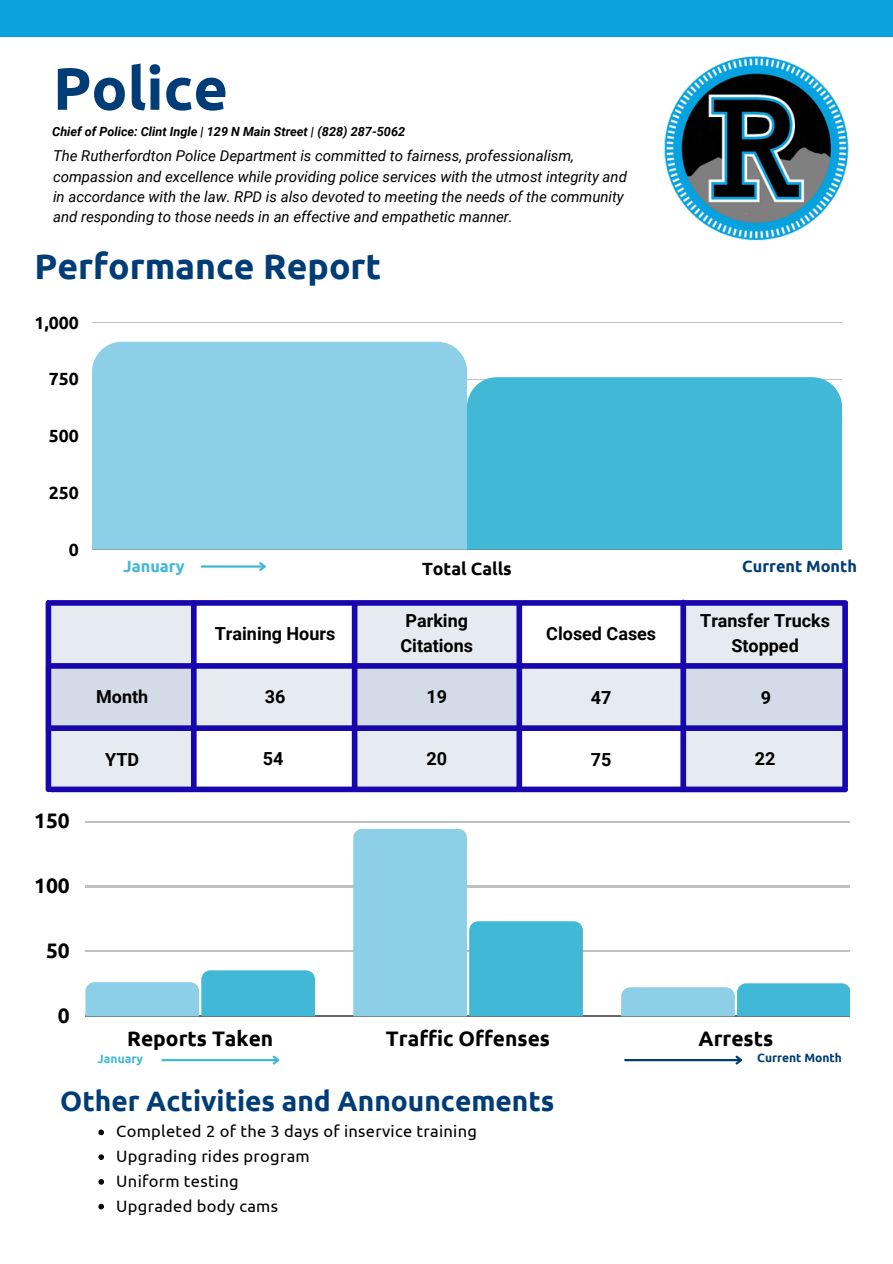
<style>
.page{position:relative;width:893px;height:1264px;background:#fff}
.page>*{position:absolute;margin:0;border:0;box-sizing:border-box;transform-origin:0 0}
.t1{font:700 59.55px "Ubuntu";color:#003c75}
.t2{font:700 35.55px "Ubuntu";color:#003c75}
.t3{font:700 28.05px "Ubuntu";color:#003c75}
.t4{font:700 21px "Ubuntu";color:#000}
.t5{font:700 18px/24.8px "Roboto";color:#000}
.t6{font:700 17.7px "Ubuntu";color:#000}
.t7{font:16.5px/24.8px "Ubuntu";letter-spacing:.015em;color:#000}
.t8{font:700 16.2px "Ubuntu";color:#003c75}
.t9{font:700 16.2px "Ubuntu";color:#41b8d5}
.t10{font:italic 15px/20.2px "Roboto";color:#000}
.t11{font:italic 700 12.6px "Roboto";color:#000}
.t12{font:700 12px "Ubuntu";color:#003c75}
.t13{font:700 12px "Ubuntu";color:#41b8d5}
</style>
<div class="page">
<div style="left:0;top:0;width:892px;height:36px;background:#0ba2de"></div>
<img style="left:664px;top:56px;width:185px;height:185px">
<hr style="left:92px;top:322px;width:749px;height:1px;background:#000">
<hr style="left:92px;top:549px;width:749px;height:1px;background:#000">
<div style="left:92px;top:342px;width:375px;height:207px;background:#8ccfe7"></div>
<div style="left:467px;top:377px;width:375px;height:172px;background:#41b8d5"></div>
<svg style="left:98px;top:1129px;width:6px;height:6px"></svg>
<svg style="left:98px;top:1154px;width:6px;height:5px"></svg>
<svg style="left:98px;top:1179px;width:6px;height:5px"></svg>
<svg style="left:98px;top:1203px;width:6px;height:6px"></svg>
<hr style="left:202px;top:565px;width:62px;height:2px;background:#41b8d5">
<svg style="left:257px;top:562px;width:9px;height:9px"></svg>
<hr style="left:162px;top:1058px;width:116px;height:3px;background:#41b8d5">
<svg style="left:270px;top:1055px;width:10px;height:10px"></svg>
<hr style="left:625px;top:1058px;width:115px;height:3px;background:#003c75">
<svg style="left:733px;top:1055px;width:10px;height:10px"></svg>
<hr style="left:85px;top:821px;width:765px;height:1px;background:#000">
<hr style="left:85px;top:885px;width:765px;height:2px;background:#000">
<hr style="left:85px;top:950px;width:765px;height:1px;background:#000">
<hr style="left:85px;top:1015px;width:765px;height:1px;background:#000">
<svg style="left:85px;top:970px;width:230px;height:46px;background:#79cbe1"></svg>
<svg style="left:353px;top:829px;width:230px;height:187px"></svg>
<svg style="left:621px;top:983px;width:229px;height:33px;background:#71c8e0"></svg>
<div style="left:354px;top:600px;width:165px;height:189px;background:#e6ebf2"></div>
<div style="left:680px;top:604px;width:165px;height:188px;background:#e6ebf2"></div>
<div style="left:48px;top:603px;width:146px;height:185px;background:#e6ebf2"></div>
<svg style="left:45px;top:666px;width:797px;height:65px;background:#d7ddeb"></svg>
<div style="left:51px;top:600px;width:794px;height:5px;background:#1705ad"></div>
<div style="left:51px;top:663px;width:790px;height:5px;background:#1705ad"></div>
<div style="left:52px;top:725px;width:793px;height:6px;background:#1705ad"></div>
<div style="left:51px;top:786px;width:794px;height:6px;background:#1705ad"></div>
<div style="left:842px;top:605px;width:5px;height:181px;background:#1705ad"></div>
<div style="left:516px;top:605px;width:6px;height:181px;background:#1705ad"></div>
<div style="left:191px;top:603px;width:5px;height:185px;background:#1705ad"></div>
<div style="left:46px;top:602px;width:5px;height:187px;background:#1705ad"></div>
<div style="left:352px;top:606px;width:5px;height:181px;background:#1705ad"></div>
<div style="left:680px;top:602px;width:6px;height:186px;background:#1705ad"></div>
<h1 class="t1" style="left:53px;top:54px;width:176px">Police</h1>
<p class="t11" style="left:52px;top:125px;width:354px">Chief of Police: Clint Ingle | 129 N Main Street | (828) 287-5062</p>
<p class="t10" style="left:53px;top:146px;width:575px">The Rutherfordton Police Department is committed to fairness, professionalism, compassion and excellence while providing police services with the utmost integrity and in accordance with the law. RPD is also devoted to meeting the needs of the community and responding to those needs in an effective and empathetic manner.</p>
<h2 class="t2" style="left:35px;top:246px;width:348px">Performance Report</h2>
<p class="t6" style="left:35px;top:312px;width:46px">1,000</p>
<p class="t6" style="left:49px;top:369px;width:32px">750</p>
<p class="t6" style="left:49px;top:425px;width:32px">500</p>
<p class="t6" style="left:49px;top:482px;width:32px">250</p>
<p class="t6" style="left:69px;top:539px;width:12px">0</p>
<p class="t9" style="left:123px;top:557px;width:63px">January</p>
<p class="t8" style="left:742px;top:557px;width:116px">Current Month</p>
<p class="t6" style="left:422px;top:558px;width:91px">Total Calls</p>
<p class="t5" style="left:96px;top:684px;width:54px">Month</p>
<p class="t5" style="left:215px;top:621px;width:122px">Training Hours</p>
<p class="t5" style="left:265px;top:684px;width:22px">36</p>
<p class="t5" style="left:400px;top:609px;width:74px">Parking<br>Citations</p>
<p class="t5" style="left:426px;top:684px;width:22px">19</p>
<p class="t5" style="left:546px;top:621px;width:111px">Closed Cases</p>
<p class="t5" style="left:591px;top:685px;width:22px">47</p>
<p class="t5" style="left:700px;top:609px;width:131px;text-align:center">Transfer Trucks<br>Stopped</p>
<p class="t5" style="left:760px;top:685px;width:12px">9</p>
<h3 class="t4" style="left:34px;top:808px;width:37px">150</h3>
<p class="t5" style="left:105px;top:747px;width:35px">YTD</p>
<p class="t5" style="left:263px;top:746px;width:22px">54</p>
<p class="t5" style="left:426px;top:746px;width:22px">20</p>
<p class="t5" style="left:591px;top:747px;width:22px">75</p>
<p class="t5" style="left:754px;top:746px;width:22px">22</p>
<h3 class="t4" style="left:34px;top:873px;width:37px">100</h3>
<h3 class="t4" style="left:46px;top:938px;width:25px">50</h3>
<h3 class="t4" style="left:58px;top:1003px;width:13px">0</h3>
<h3 class="t4" style="left:127px;top:1026px;width:148px">Reports Taken</h3>
<h3 class="t4" style="left:386px;top:1026px;width:166px">Traffic Offenses</h3>
<h3 class="t4" style="left:698px;top:1026px;width:76px">Arrests</h3>
<p class="t13" style="left:98px;top:1051px;width:47px">January</p>
<p class="t12" style="left:757px;top:1050px;width:86px">Current Month</p>
<h3 class="t3" style="left:60px;top:1084px;width:495px">Other Activities and Announcements</h3>
<p class="t7" style="left:116px;top:1118px;width:362px">Completed 2 of the 3 days of inservice training<br>Upgrading rides program<br>Uniform testing<br>Upgraded body cams</p>
</div>
